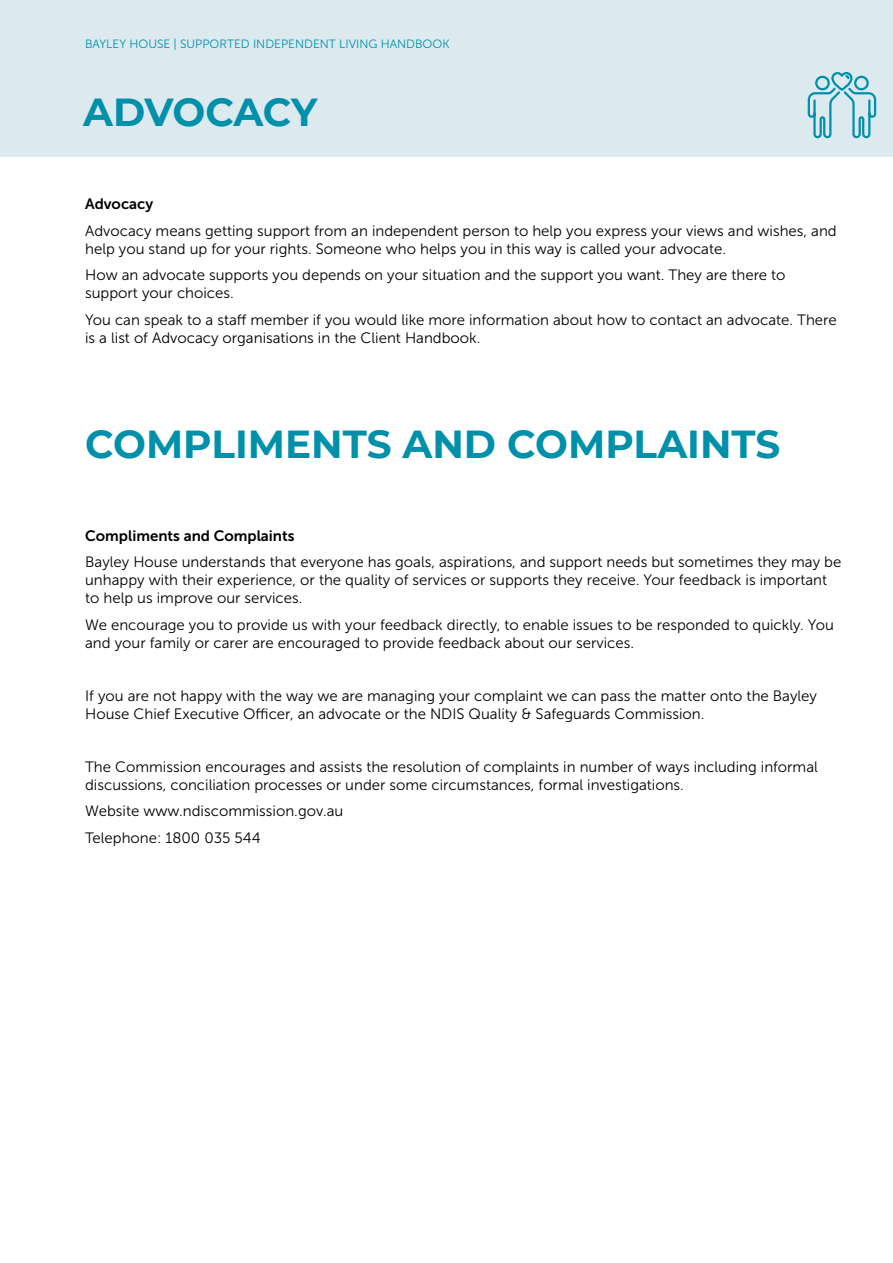
<style>
.page{position:relative;width:893px;height:1263px;background:#fff}
.page>*{position:absolute;margin:0;border:0;box-sizing:border-box;transform-origin:0 0}
.t1{font:700 39px "Montserrat";color:#0090aa}
.t2{font:15px/18px "Museo Sans 300";color:#000}
.t3{font:15px "Museo Sans 700";color:#000}
.t4{font:12px "Museo Sans 300";color:#0090aa}
</style>
<div class="page">
<div style="left:1px;top:0;width:892px;height:157px;background:#dce9ee"></div>
<svg style="left:807px;top:72px;width:70px;height:67px"></svg>
<p class="t4" style="left:85px;top:37px;width:366px">BAYLEY HOUSE | SUPPORTED INDEPENDENT LIVING HANDBOOK</p>
<h1 class="t1" style="left:83px;top:84px;width:236px">ADVOCACY</h1>
<p class="t3" style="left:85px;top:195px;width:70px">Advocacy</p>
<p class="t2" style="left:85px;top:221px;width:753px">Advocacy means getting support from an independent person to help you express your views and wishes, and help you stand up for your rights. Someone who helps you in this way is called your advocate.</p>
<p class="t2" style="left:85px;top:266px;width:702px">How an advocate supports you depends on your situation and the support you want. They are there to support your choices.</p>
<p class="t2" style="left:85px;top:310px;width:753px">You can speak to a staff member if you would like more information about how to contact an advocate. There is a list of Advocacy organisations in the Client Handbook.</p>
<h1 class="t1" style="left:85px;top:416px;width:697px">COMPLIMENTS AND COMPLAINTS</h1>
<p class="t3" style="left:85px;top:527px;width:211px">Compliments and Complaints</p>
<p class="t2" style="left:85px;top:553px;width:758px">Bayley House understands that everyone has goals, aspirations, and support needs but sometimes they may be unhappy with their experience, or the quality of services or supports they receive. Your feedback is important to help us improve our services.</p>
<p class="t2" style="left:85px;top:616px;width:750px">We encourage you to provide us with your feedback directly, to enable issues to be responded to quickly. You and your family or carer are encouraged to provide feedback about our services.</p>
<p class="t2" style="left:85px;top:687px;width:733px">If you are not happy with the way we are managing your complaint we can pass the matter onto the Bayley<br>House Chief Executive Officer, an advocate or the NDIS Quality &amp; Safeguards Commission.</p>
<p class="t2" style="left:85px;top:758px;width:734px">The Commission encourages and assists the resolution of complaints in number of ways including informal discussions, conciliation processes or under some circumstances, formal investigations.</p>
<p class="t2" style="left:85px;top:798px;width:260px;line-height:26.5px">Website www.ndiscommission.gov.au<br>Telephone: 1800 035 544</p>
</div>
